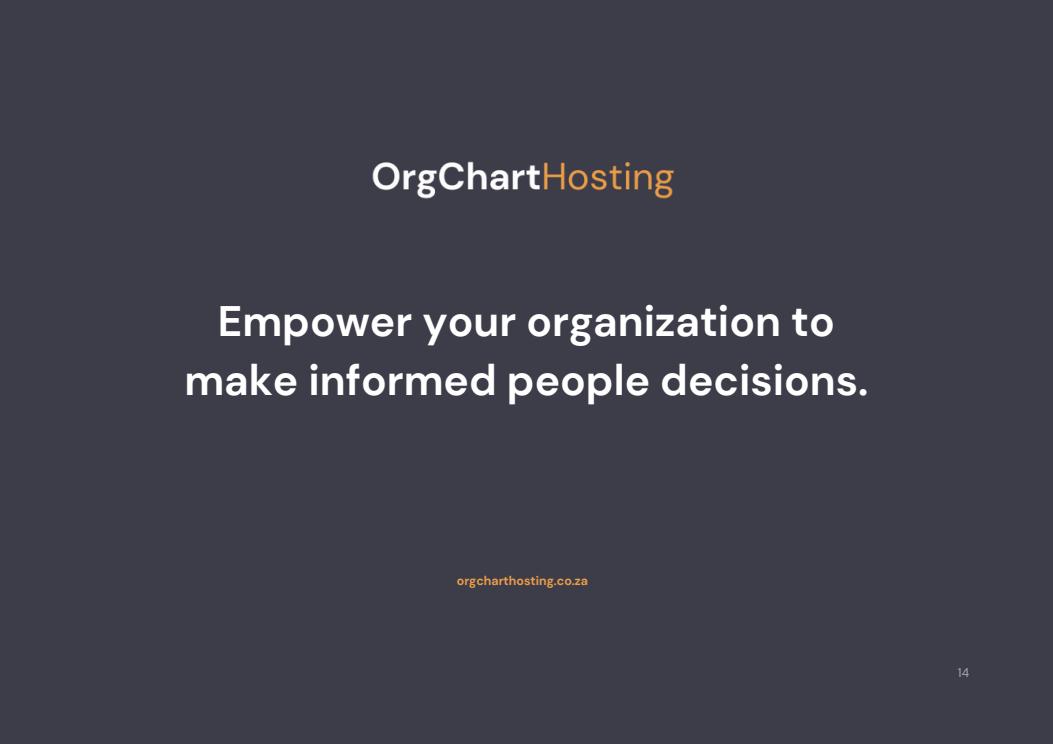
<style>
.page{position:relative;width:1053px;height:744px;background:#fff}
.page>*{position:absolute;margin:0;border:0;box-sizing:border-box;transform-origin:0 0}
.t1{font:700 42.56px/59px "DM Sans";color:#fff;text-align:center}
.t2{font:700 12.48px "DM Sans";color:#ed9e49}
.t3{font:12.48px "DM Sans";color:#a6a6a6}
</style>
<div class="page">
<div style="left:0;top:0;width:1052px;height:744px;background:#3d3d4a"></div>
<img style="left:372px;top:161px;width:302px;height:38px">
<p class="t1" style="left:184px;top:292px;width:685px">Empower your organization to make informed people decisions.</p>
<p class="t2" style="left:457px;top:572px;width:133px">orgcharthosting.co.za</p>
<p class="t3" style="left:957px;top:664px;width:13px">14</p>
</div>
